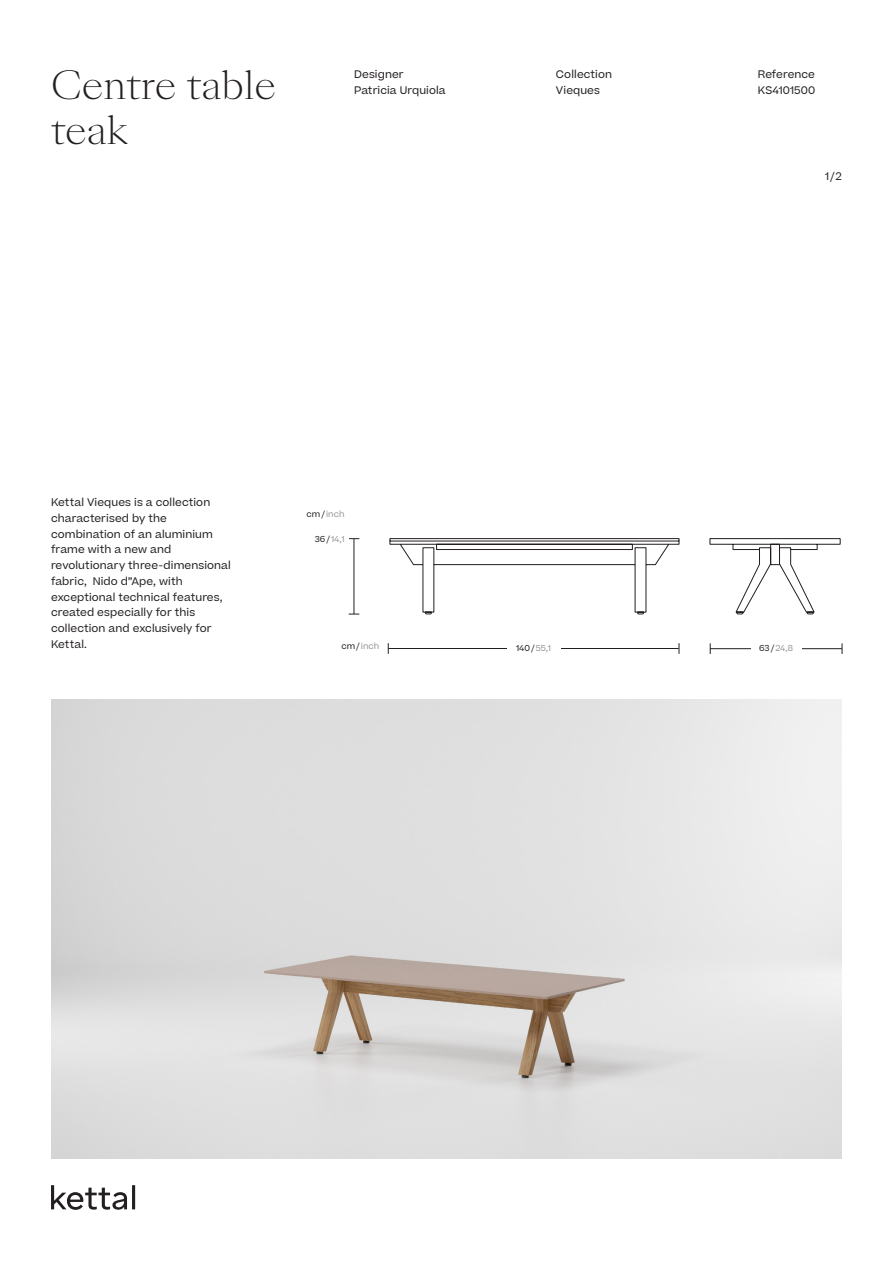
<style>
.page{position:relative;width:893px;height:1263px;background:#fff}
.page>*{position:absolute;margin:0;border:0;box-sizing:border-box;transform-origin:0 0}
.t1{font:300 37.5px "Sang Bleu Kingdom";color:#231f20}
.t2{font:10.5px/15.8px "Beatrice";letter-spacing:.01em;color:#231f20}
.Beatrice_5_5{font:8.25px "Beatrice";letter-spacing:.01em;color:#939598}
.Beatrice_5_5-2{font:8.25px "Beatrice";color:#231f20}
.s1{color:#231f20}
.s2{color:#939598}
</style>
<div class="page">
<svg style="left:51px;top:1185px;width:84px;height:25px"></svg>
<img style="left:51px;top:699px;width:791px;height:460px">
<hr style="left:710px;top:648px;width:132px;height:1px;background:#231f20">
<hr style="left:388px;top:648px;width:291px;height:1px;background:#231f20">
<hr style="left:354px;top:538px;width:1px;height:76px;background:#231f20">
<div style="left:751px;top:641px;width:50px;height:14px;background:#fff"></div>
<div style="left:507px;top:641px;width:53px;height:14px;background:#fff"></div>
<svg style="left:390px;top:538px;width:289px;height:76px"></svg>
<svg style="left:710px;top:538px;width:130px;height:76px"></svg>
<p class="t1" style="left:51px;top:59px;width:227px">Centre table</p>
<p class="t1" style="left:51px;top:104px;width:78px">teak</p>
<p class="t2" style="left:354px;top:66px;width:51px">Designer</p>
<p class="t2" style="left:354px;top:82px;width:93px">Patricia Urquiola</p>
<p class="t2" style="left:556px;top:66px;width:58px">Collection</p>
<p class="t2" style="left:556px;top:82px;width:46px">Vieques</p>
<p class="t2" style="left:758px;top:66px;width:59px">Reference</p>
<p class="t2" style="left:758px;top:82px;width:59px">KS4101500</p>
<p class="t2" style="left:825px;top:168px;width:18px">1/2</p>
<p class="t2" style="left:51px;top:494px;width:181px">Kettal Vieques is a collection characterised by the combination of an aluminium frame with a new and revolutionary three-dimensional fabric, Nido d”Ape, with exceptional technical features, created especially for this collection and exclusively for<br>Kettal.</p>
<p class="Beatrice_5_5" style="left:307px;top:509px;width:39px"><span class="s1">cm/</span> inch</p>
<p class="Beatrice_5_5" style="left:315px;top:534px;width:31px"><span class="s1">36/</span> 14,1</p>
<p class="Beatrice_5_5" style="left:341px;top:640px;width:39px"><span class="s1">cm/</span> inch</p>
<p class="Beatrice_5_5-2" style="left:516px;top:643px;width:36px">140/<span class="s2">55,1</span></p>
<p class="Beatrice_5_5" style="left:759px;top:643px;width:35px"><span class="s1">63/</span>24,8</p>
</div>
